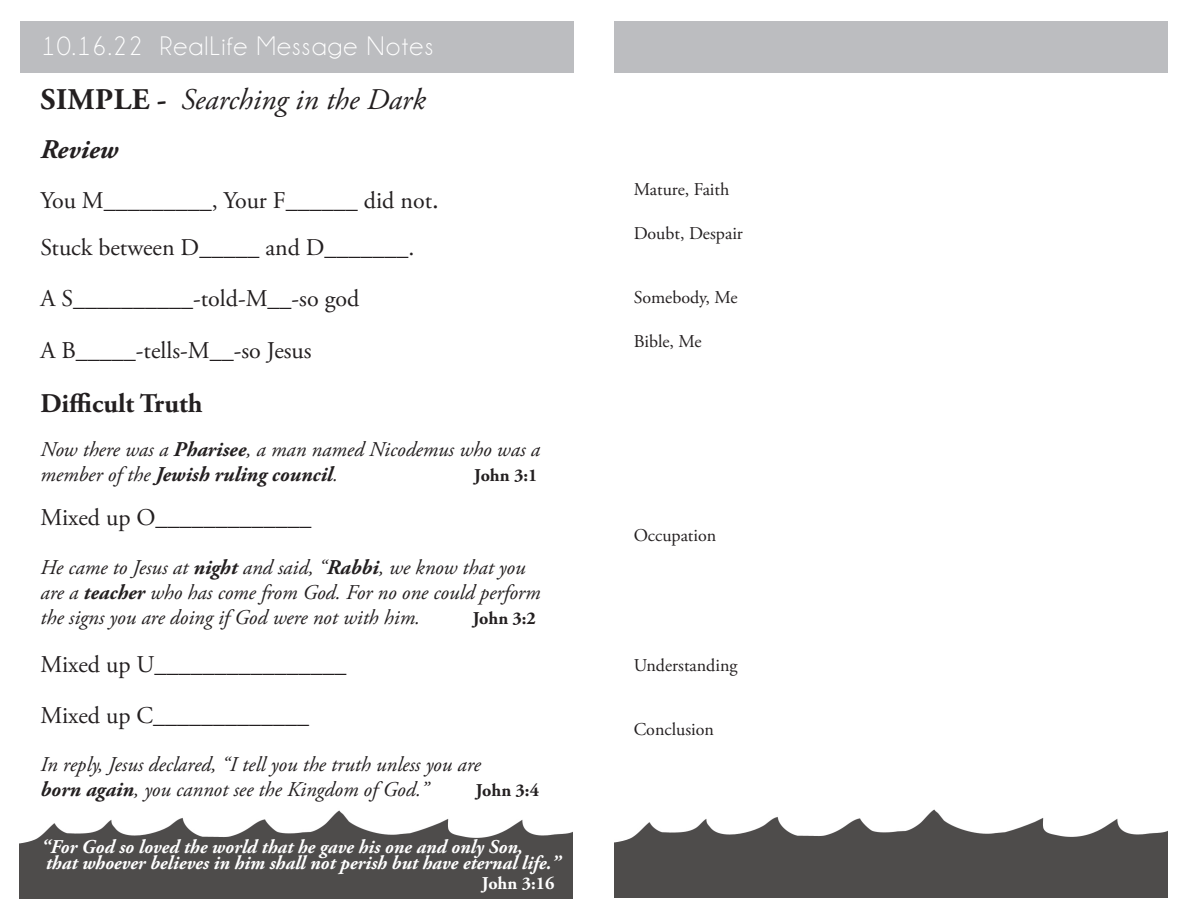
<style>
.page{position:relative;width:1188px;height:918px;background:#fff}
.page>*{position:absolute;margin:0;border:0;box-sizing:border-box;transform-origin:0 0}
.t1{font:italic 30px "Adobe Garamond Pro";color:#231f20}
.t2{font:27px "Champagne&Limousines";letter-spacing:.05em;color:#fff}
.t3{font:700 27px "Adobe Garamond Pro";color:#231f20}
.t4{font:italic 700 27px "Adobe Garamond Pro";color:#231f20}
.t5{font:24px "Adobe Garamond Pro";color:#231f20}
.t6{font:italic 21px/25.2px "Adobe Garamond Pro";color:#231f20}
.t7{font:italic 700 21px "Adobe Garamond Pro";color:#231f20}
.t8{font:italic 700 19.5px "Adobe Garamond Pro";color:#fff}
.t9{font:18px "Adobe Garamond Pro";color:#231f20}
.t10{font:700 18px "Adobe Garamond Pro";color:#231f20}
.t11{font:700 18px "Adobe Garamond Pro";color:#fff}
.s1{font-weight:700;font-style:normal}
.s2{font-size:27px}
.s3{font-weight:700}
.s4{font-weight:400}
</style>
<div class="page">
<img style="left:20px;top:810px;width:553px;height:88px">
<div style="left:614px;top:21px;width:553px;height:52px;background:#bcbdc0"></div>
<div style="left:20px;top:21px;width:554px;height:52px;background:#bcbdc0"></div>
<img style="left:614px;top:809px;width:554px;height:89px">
<p class="t2" style="left:41px;top:33px;width:393px">10.16.22 RealLife Message Notes</p>
<p class="t1" style="left:40px;top:81px;width:387px"><span class="s1">SIMPLE -</span> Searching in the Dark</p>
<p class="t4" style="left:40px;top:133px;width:79px">Review</p>
<p class="t5" style="left:40px;top:186px;width:400px">You M_________, Your F______ did not<span class="s2">.</span></p>
<p class="t5" style="left:40px;top:233px;width:376px">Stuck between D_____ and D_______.</p>
<p class="t5" style="left:40px;top:284px;width:320px">A S__________-told-M__-so god</p>
<p class="t5" style="left:40px;top:336px;width:273px">A B_____-tells-M__-so Jesus</p>
<p class="t3" style="left:40px;top:387px;width:164px">Difficult Truth</p>
<p class="t6" style="left:40px;top:438px;width:501px">Now there was a <span class="s3">Pharisee</span>, a man named Nicodemus who was a</p>
<p class="t7" style="left:40px;top:463px;width:299px"><span class="s4">member of the</span> Jewish ruling council<span class="s4">.</span></p>
<p class="t10" style="left:474px;top:465px;width:65px">John 3:1</p>
<p class="t5" style="left:40px;top:503px;width:273px">Mixed up O_____________</p>
<p class="t6" style="left:40px;top:555px;width:502px">He came to Jesus at <span class="s3">night</span> and said, “<span class="s3">Rabbi</span>, we know that you are a <span class="s3">teacher</span> who has come from God. For no one could perform the signs you are doing if God were not with him.</p>
<p class="t10" style="left:473px;top:608px;width:65px">John 3:2</p>
<p class="t5" style="left:40px;top:650px;width:307px">Mixed up U________________</p>
<p class="t5" style="left:40px;top:701px;width:270px">Mixed up C_____________</p>
<p class="t6" style="left:40px;top:752px;width:442px">In reply, Jesus declared, “I tell you the truth unless you are</p>
<p class="t6" style="left:40px;top:777px;width:390px"><span class="s3">born again</span>, you cannot see the Kingdom of God.”</p>
<p class="t10" style="left:476px;top:780px;width:65px">John 3:4</p>
<p class="t8" style="left:41px;top:835px;width:483px">“For God so loved the world that he gave his one and only Son,</p>
<p class="t8" style="left:46px;top:852px;width:516px">that whoever believes in him shall not perish but have eternal life.”</p>
<p class="t11" style="left:482px;top:872px;width:74px">John 3:16</p>
<p class="t9" style="left:634px;top:179px;width:97px">Mature, Faith</p>
<p class="t9" style="left:634px;top:222px;width:111px">Doubt, Despair</p>
<p class="t9" style="left:634px;top:287px;width:106px">Somebody, Me</p>
<p class="t9" style="left:634px;top:330px;width:69px">Bible, Me</p>
<p class="t9" style="left:634px;top:525px;width:84px">Occupation</p>
<p class="t9" style="left:634px;top:654px;width:105px">Understanding</p>
<p class="t9" style="left:634px;top:719px;width:82px">Conclusion</p>
</div>
